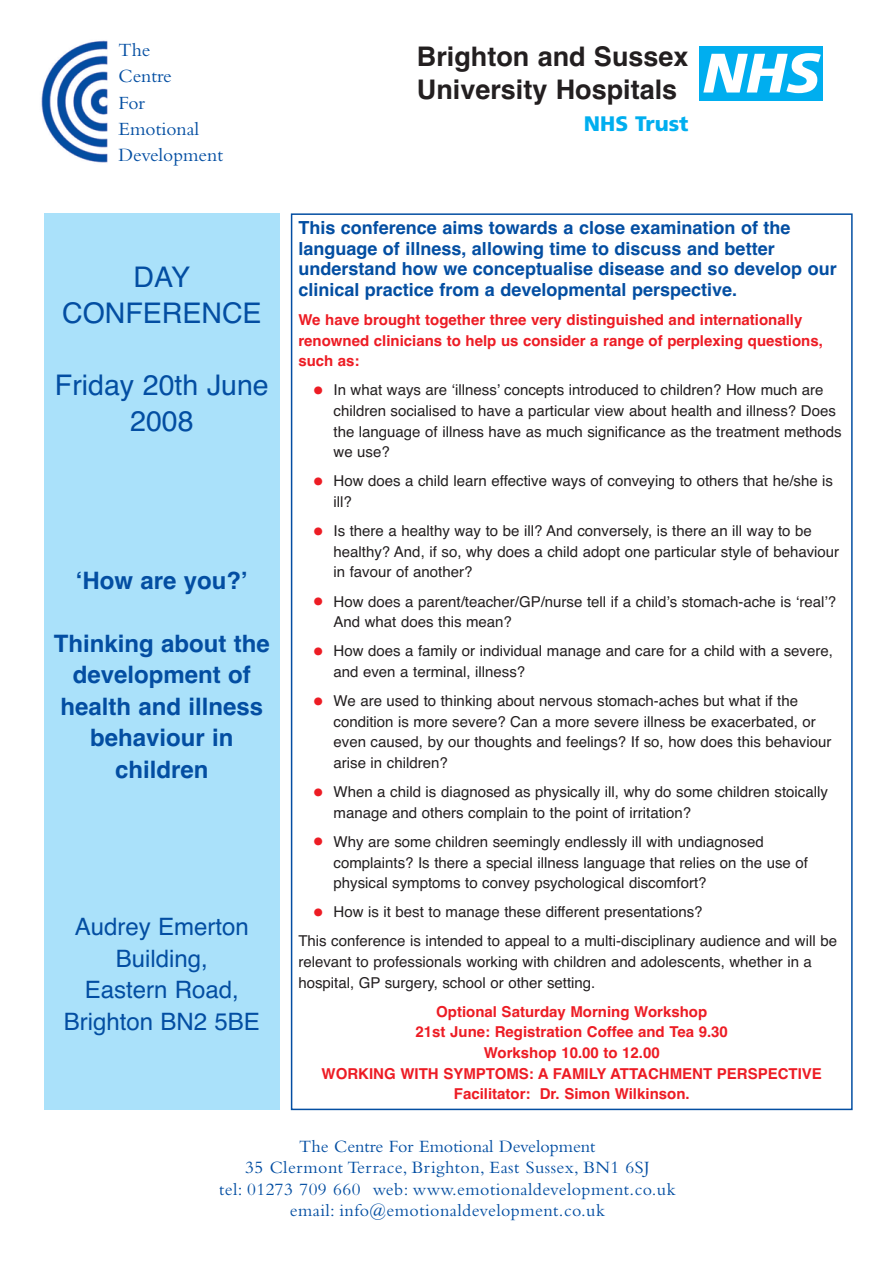
<style>
.page{position:relative;width:893px;height:1263px;background:#fff}
.page>*{position:absolute;margin:0;border:0;box-sizing:border-box;transform-origin:0 0}
.t1{font:28.5px/36px "Helvetica";color:#034ea2;text-align:center}
.t2{font:700 27px/32.4px "Helvetica";color:#231f20}
.t3{font:700 24px/31.5px "Helvetica";color:#034ea2;text-align:center}
.t4{font:24px/31.5px "Helvetica";color:#034ea2;text-align:center}
.t5{font:900 21px "Frutiger";color:#00aeef}
.t6{font:19.5px/26.4px "Bembo";color:#034ea2}
.t7{font:700 18px/20.7px "Helvetica";color:#034ea2}
.t8{font:18px/21.3px "Bembo";letter-spacing:.025em;color:#034ea2;text-align:center}
.t9{font:15px/20.7px "Helvetica";color:#231f20}
.t10{font:700 15px/20.7px "Helvetica";color:#ed1c24}
.s1{color:#ed1c24}
</style>
<div class="page">
<div style="left:44px;top:213px;width:236px;height:897px;background:#aae1fa"></div>
<img style="left:41px;top:40px;width:67px;height:123px">
<div style="left:699px;top:46px;width:123px;height:54px;background:#00aeef"></div>
<h3 class="t6" style="left:118px;top:38px;width:106px">The<br>Centre<br>For<br>Emotional<br>Development</h3>
<h2 class="t2" style="left:417px;top:43px;width:404px">Brighton and Sussex<br>University Hospitals <sup>NHS</sup></h2>
<h3 class="t5" style="left:584px;top:116px;width:106px">NHS Trust</h3>
<h1 class="t1" style="left:62px;top:262px;width:201px">DAY<br>CONFERENCE</h1>
<h1 class="t1" style="left:55px;top:370px;width:215px">Friday 20th June<br>2008</h1>
<h3 class="t3" style="left:76px;top:567px;width:174px">ʻHow are you?ʼ</h3>
<h3 class="t3" style="left:54px;top:630px;width:217px">Thinking about the development of health and illness behaviour in children</h3>
<h3 class="t4" style="left:64px;top:913px;width:198px">Audrey Emerton<br>Building,<br>Eastern Road,<br>Brighton BN2 5BE</h3>
<p class="t7" style="left:298px;top:219px;width:540px">This conference aims towards a close examination of the language of illness, allowing time to discuss and better understand how we conceptualise disease and so develop our clinical practice from a developmental perspective.</p>
<p class="t10" style="left:298px;top:311px;width:526px">We have brought together three very distinguished and internationally renowned clinicians to help us consider a range of perplexing questions, such as:</p>
<p class="t9" style="left:333px;top:381px;width:509px;text-indent:-19px"><span class="s1">●</span> In what ways are ʻillnessʼ concepts introduced to children? How much are children socialised to have a particular view about health and illness? Does the language of illness have as much significance as the treatment methods we use?</p>
<p class="t9" style="left:333px;top:472px;width:501px;text-indent:-19px"><span class="s1">●</span> How does a child learn effective ways of conveying to others that he/she is ill?</p>
<p class="t9" style="left:333px;top:522px;width:507px;text-indent:-19px"><span class="s1">●</span> Is there a healthy way to be ill? And conversely, is there an ill way to be healthy? And, if so, why does a child adopt one particular style of behaviour in favour of another?</p>
<p class="t9" style="left:333px;top:592px;width:504px;text-indent:-19px"><span class="s1">●</span> How does a parent/teacher/GP/nurse tell if a childʼs stomach-ache is ʻrealʼ?<br>And what does this mean?</p>
<p class="t9" style="left:333px;top:642px;width:501px;text-indent:-19px"><span class="s1">●</span> How does a family or individual manage and care for a child with a severe, and even a terminal, illness?</p>
<p class="t9" style="left:333px;top:692px;width:499px;text-indent:-19px"><span class="s1">●</span> We are used to thinking about nervous stomach-aches but what if the condition is more severe? Can a more severe illness be exacerbated, or even caused, by our thoughts and feelings? If so, how does this behaviour arise in children?</p>
<p class="t9" style="left:333px;top:783px;width:496px;text-indent:-19px"><span class="s1">●</span> When a child is diagnosed as physically ill, why do some children stoically manage and others complain to the point of irritation?</p>
<p class="t9" style="left:333px;top:833px;width:476px;text-indent:-19px"><span class="s1">●</span> Why are some children seemingly endlessly ill with undiagnosed complaints? Is there a special illness language that relies on the use of physical symptoms to convey psychological discomfort?</p>
<p class="t9" style="left:298px;top:899px;width:540px;line-height:29.1px;text-indent:16px"><span class="s1">●</span> How is it best to manage these different presentations?<br>This conference is intended to appeal to a multi-disciplinary audience and will be</p>
<p class="t9" style="left:298px;top:953px;width:515px">relevant to professionals working with children and adolescents, whether in a hospital, GP surgery, school or other setting.</p>
<p class="t10" style="left:321px;top:1003px;width:501px;text-align:center">Optional Saturday Morning Workshop<br>21st June: Registration Coffee and Tea 9.30<br>Workshop 10.00 to 12.00<br>WORKING WITH SYMPTOMS: A FAMILY ATTACHMENT PERSPECTIVE Facilitator: Dr. Simon Wilkinson.</p>
<p class="t8" style="left:219px;top:1137px;width:458px">The Centre For Emotional Development<br>35 Clermont Terrace, Brighton, East Sussex, BN1 6SJ<br>tel: 01273 709 660 web: www.emotionaldevelopment.co.uk email: info@emotionaldevelopment.co.uk</p>
</div>
